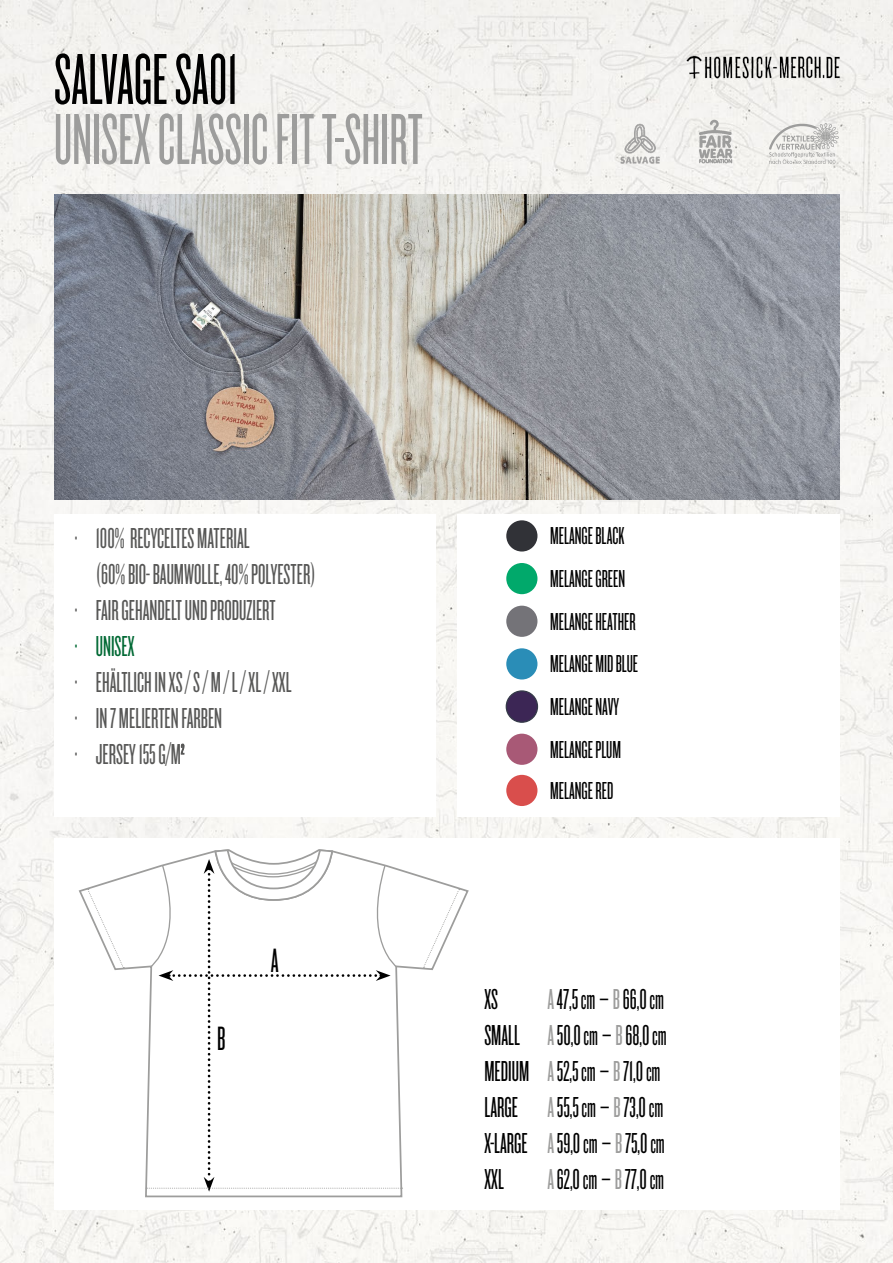
<style>
.page{position:relative;width:893px;height:1263px;background:#fff}
.page>*{position:absolute;margin:0;border:0;box-sizing:border-box;transform-origin:0 0}
.t1{font:75px "Knockout HTF26 Junior Flyweight";color:#9d9d9c}
.t2{font:75px "Knockout HTF26 Junior Flyweight";color:#000}
.t3{font:35.1px "Knockout HTF26 Junior Flyweight";color:#000}
.t4{font:30px/36px "Knockout HTF26 Junior Flyweight";color:#575756}
.t5{font:30px/36px "Knockout HTF26 Junior Flyweight";color:#000}
.t6{font:30px "Knockout HTF26 Junior Flyweight";color:#016934}
.t7{font:25.5px/42.6px "Knockout HTF26 Junior Flyweight";color:#000}
.s1{color:#9d9d9c}
</style>
<div class="page">
<img style="left:0;top:0;width:893px;height:1263px">
<div style="left:54px;top:514px;width:382px;height:303px;background:#fff"></div>
<div style="left:54px;top:838px;width:785px;height:371px;background:#fff"></div>
<div style="left:457px;top:514px;width:382px;height:303px;background:#fff"></div>
<img style="left:54px;top:195px;width:785px;height:304px">
<img style="left:686px;top:54px;width:156px;height:26px">
<svg style="left:181px;top:744px;width:3px;height:11px"></svg>
<div style="left:506px;top:520px;width:31px;height:31px;background:#313237;border-radius:50%"></div>
<div style="left:506px;top:563px;width:31px;height:31px;background:#01a96b;border-radius:50%"></div>
<div style="left:506px;top:606px;width:31px;height:31px;background:#747378;border-radius:50%"></div>
<div style="left:506px;top:648px;width:31px;height:31px;background:#2a8db7;border-radius:50%"></div>
<div style="left:506px;top:691px;width:31px;height:31px;background:#3c2655;border-radius:50%"></div>
<div style="left:506px;top:690px;width:32px;height:33px;border:1px solid #343a48;border-radius:50%"></div>
<div style="left:506px;top:775px;width:31px;height:31px;background:#d94e4c;border-radius:50%"></div>
<div style="left:506px;top:734px;width:31px;height:31px;background:#a85976;border-radius:50%"></div>
<img style="left:766px;top:122px;width:73px;height:42px">
<img style="left:697px;top:120px;width:36px;height:44px">
<img style="left:606px;top:121px;width:66px;height:44px">
<svg style="left:78px;top:849px;width:391px;height:349px"></svg>
<svg style="left:146px;top:850px;width:257px;height:342px"></svg>
<svg style="left:423px;top:889px;width:37px;height:79px"></svg>
<svg style="left:87px;top:889px;width:37px;height:79px"></svg>
<h1 class="t2" style="left:54px;top:43px;width:185px">SALVAGE SA01</h1>
<h1 class="t1" style="left:54px;top:103px;width:370px">UNISEX CLASSIC FIT T-SHIRT</h1>
<p class="t4" style="left:75px;top:521px;width:176px">· 100% RECYCELTES MATERIAL</p>
<p class="t4" style="left:96px;top:557px;width:221px">(60% BIO- BAUMWOLLE, 40% POLYESTER)</p>
<p class="t4" style="left:75px;top:593px;width:202px">· FAIR GEHANDELT UND PRODUZIERT</p>
<p class="t6" style="left:75px;top:631px;width:61px">· UNISEX</p>
<p class="t4" style="left:75px;top:665px;width:218px">· EHÄLTLICH IN XS / S / M / L / XL / XXL · IN 7 MELIERTEN FARBEN<br>· JERSEY 155 G/M<sup>2</sup></p>
<p class="t3" style="left:217px;top:1022px;width:10px">B</p>
<p class="t3" style="left:271px;top:944px;width:9px">A</p>
<p class="t7" style="left:550px;top:515px;width:90px">MELANGE BLACK<br>MELANGE GREEN<br>MELANGE HEATHER<br>MELANGE MID BLUE<br>MELANGE NAVY</p>
<p class="t7" style="left:550px;top:729px;width:72px">MELANGE PLUM</p>
<p class="t7" style="left:550px;top:770px;width:65px">MELANGE RED</p>
<p class="t5" style="left:484px;top:982px;width:15px">XS</p>
<p class="t5" style="left:484px;top:982px;width:184px;text-indent:63px"><span class="s1">A</span> 47,5 cm – <span class="s1">B</span> 66,0 cm<br>SMALL <span class="s1">A</span> 50,0 cm – <span class="s1">B</span> 68,0 cm<br>MEDIUM <span class="s1">A</span> 52,5 cm – <span class="s1">B</span> 71,0 cm<br>LARGE <span class="s1">A</span> 55,5 cm – <span class="s1">B</span> 73,0 cm<br>X-LARGE <span class="s1">A</span> 59,0 cm – <span class="s1">B</span> 75,0 cm<br>XXL</p>
<p class="t5" style="left:547px;top:1162px;width:118px"><span class="s1">A</span> 62,0 cm – <span class="s1">B</span> 77,0 cm</p>
</div>
